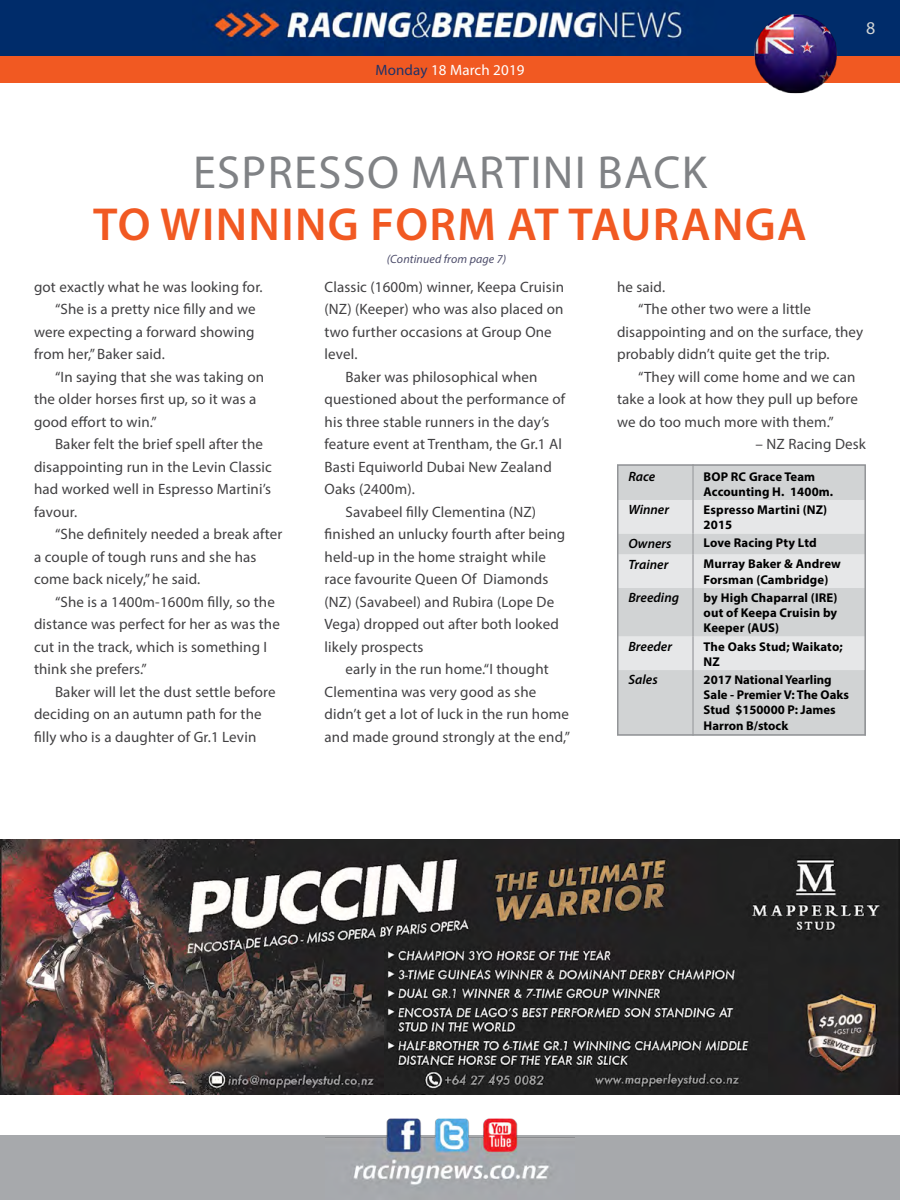
<style>
.page{position:relative;width:900px;height:1200px;background:#fff}
.page>*{position:absolute;margin:0;border:0;box-sizing:border-box;transform-origin:0 0}
.t1{font:600 46.5px "Myriad Pro";letter-spacing:.03em;color:#f15922}
.t2{font:46.5px "Myriad Pro";letter-spacing:.03em;color:#808285}
.t3{font:18px "Myriad Pro";color:#d1d4d4}
.t4{font:15px "Myriad Pro";letter-spacing:.01em;color:#414042}
.t5{font:15px "Myriad Pro";letter-spacing:.01em;color:#fff}
.t6{font:italic 600 13.5px "Myriad Pro";color:#000}
.t7{font:700 12.75px/15.3px "Myriad Pro";letter-spacing:.01em;color:#000}
.t8{font:italic 12px "Myriad Pro";letter-spacing:.01em;color:#4d4d6b}
.s1{color:#203267}
</style>
<div class="page">
<div style="left:0;top:1136px;width:900px;height:64px;background:#a7a9ac"></div>
<img style="left:325px;top:1118px;width:250px;height:67px">
<div style="left:0;top:56px;width:900px;height:27px;background:#f15922"></div>
<img style="left:0;top:0;width:900px;height:56px">
<div style="left:620px;top:467px;width:243px;height:266px;background:#d1d3d4"></div>
<svg style="left:620px;top:500px;width:243px;height:170px;background:#dddedf"></svg>
<hr style="left:692px;top:464px;width:2px;height:36px;background:#a7a9ac">
<hr style="left:692px;top:500px;width:2px;height:33px;background:#a7a9ac">
<hr style="left:692px;top:533px;width:2px;height:22px;background:#a7a9ac">
<hr style="left:692px;top:555px;width:2px;height:33px;background:#a7a9ac">
<hr style="left:692px;top:588px;width:2px;height:49px;background:#a7a9ac">
<hr style="left:692px;top:637px;width:2px;height:33px;background:#a7a9ac">
<hr style="left:692px;top:670px;width:2px;height:66px;background:#a7a9ac">
<div style="left:617px;top:464px;width:249px;height:272px;border:2px solid #939598"></div>
<img style="left:752px;top:12px;width:88px;height:82px">
<img style="left:0;top:839px;width:900px;height:256px">
<p class="t5" style="left:375px;top:61px;width:151px"><span class="s1">Monday</span> 18 March 2019</p>
<h1 class="t2" style="left:193px;top:144px;width:488px">Espresso Martini back</h1>
<h1 class="t1" style="left:93px;top:195px;width:713px">TO WI NNING FORM AT TAU RANGA</h1>
<p class="t8" style="left:387px;top:251px;width:121px">(Continued from page 7)</p>
<p class="t3" style="left:866px;top:17px;width:11px">8</p>
<p class="t4" style="left:34px;top:278px;width:230px">got exactly what he was looking for.</p>
<p class="t4" style="left:55px;top:300px;width:202px">“She is a pretty nice filly and we</p>
<p class="t4" style="left:34px;top:323px;width:222px">were expecting a forward showing</p>
<p class="t4" style="left:34px;top:345px;width:132px">from her,” Baker said.</p>
<p class="t4" style="left:55px;top:368px;width:211px">“I n saying that she was taking on</p>
<p class="t4" style="left:34px;top:390px;width:224px">the older horses first up, so it was a</p>
<p class="t4" style="left:34px;top:413px;width:124px">good effort to win.”</p>
<p class="t4" style="left:55px;top:435px;width:210px">Baker felt the brief spell after the</p>
<p class="t4" style="left:34px;top:458px;width:240px">disappointing run in the Levin Classic</p>
<p class="t4" style="left:34px;top:480px;width:238px">had worked well in Espresso Martini’s</p>
<p class="t4" style="left:34px;top:503px;width:45px">favour.</p>
<p class="t4" style="left:55px;top:525px;width:229px">“She definitely needed a break after</p>
<p class="t4" style="left:34px;top:548px;width:224px">a couple of tough runs and she has</p>
<p class="t4" style="left:34px;top:570px;width:168px">come back nicely,” he said.</p>
<p class="t4" style="left:55px;top:593px;width:221px">“She is a 1400m-1600m filly, so the</p>
<p class="t4" style="left:34px;top:615px;width:247px">distance was perfect for her as was the</p>
<p class="t4" style="left:34px;top:638px;width:232px">cut in the track, which is something I</p>
<p class="t4" style="left:34px;top:660px;width:114px">think she prefers.”</p>
<p class="t4" style="left:55px;top:683px;width:222px">Baker will let the dust settle before</p>
<p class="t4" style="left:34px;top:705px;width:229px">deciding on an autumn path for the</p>
<p class="t4" style="left:34px;top:728px;width:224px">filly who is a daughter of Gr.1 Levin</p>
<p class="t4" style="left:325px;top:278px;width:241px">Classic (1600m) winner, Keepa Cruisin</p>
<p class="t4" style="left:325px;top:300px;width:240px">(NZ) (Keeper) who was also placed on</p>
<p class="t4" style="left:325px;top:323px;width:229px">two further occasions at Group One</p>
<p class="t4" style="left:325px;top:345px;width:34px">level.</p>
<p class="t4" style="left:346px;top:368px;width:193px">Baker was philosophical when</p>
<p class="t4" style="left:325px;top:390px;width:242px">questioned about the performance of</p>
<p class="t4" style="left:325px;top:413px;width:226px">his three stable runners in the day’s</p>
<p class="t4" style="left:325px;top:435px;width:239px">feature event at Trentham, the Gr.1 Al</p>
<p class="t4" style="left:325px;top:458px;width:229px">Basti Equiworld Dubai New Zealand</p>
<p class="t4" style="left:325px;top:480px;width:92px">Oaks (2400m).</p>
<p class="t4" style="left:346px;top:503px;width:192px">Savabeel filly Clementina (NZ)</p>
<p class="t4" style="left:325px;top:525px;width:242px">finished an unlucky fourth after being</p>
<p class="t4" style="left:325px;top:548px;width:223px">held-up in the home straight while</p>
<p class="t4" style="left:325px;top:570px;width:225px">race favourite Queen Of Diamonds</p>
<p class="t4" style="left:325px;top:593px;width:231px">(NZ) (Savabeel) and Rubira (Lope De</p>
<p class="t4" style="left:325px;top:615px;width:236px">Vega) dropped out after both looked</p>
<p class="t4" style="left:325px;top:638px;width:100px">likely prospects</p>
<p class="t4" style="left:346px;top:660px;width:205px">early in the run home.“I thought</p>
<p class="t4" style="left:325px;top:683px;width:213px">Clementina was very good as she</p>
<p class="t4" style="left:325px;top:705px;width:246px">didn’t get a lot of luck in the run home</p>
<p class="t4" style="left:325px;top:728px;width:247px">and made ground strongly at the end,”</p>
<p class="t4" style="left:617px;top:278px;width:50px">he said.</p>
<p class="t4" style="left:638px;top:300px;width:175px">“The other two were a little</p>
<p class="t4" style="left:617px;top:323px;width:248px">disappointing and on the surface, they</p>
<p class="t4" style="left:617px;top:345px;width:214px">probably didn’t quite get the trip.</p>
<p class="t4" style="left:638px;top:368px;width:219px">“They will come home and we can</p>
<p class="t4" style="left:617px;top:390px;width:242px">take a look at how they pull up before</p>
<p class="t4" style="left:617px;top:413px;width:218px">we do too much more with them.”</p>
<p class="t4" style="left:756px;top:435px;width:112px">– NZ Racing Desk</p>
<p class="t6" style="left:629px;top:468px;width:28px">Race</p>
<p class="t7" style="left:704px;top:468px;width:131px">BOP RC Grace Team<br>Accounting H. 1400m.</p>
<p class="t6" style="left:629px;top:501px;width:42px">Winner</p>
<p class="t7" style="left:704px;top:501px;width:125px">Espresso Martini (NZ)<br>2015</p>
<p class="t6" style="left:629px;top:535px;width:45px">Owners</p>
<p class="t7" style="left:704px;top:535px;width:115px">Love Racing Pty Ltd</p>
<p class="t6" style="left:629px;top:556px;width:41px">Trainer</p>
<p class="t7" style="left:704px;top:556px;width:139px">Murray Baker &amp; Andrew<br>Forsman (Cambridge)</p>
<p class="t6" style="left:629px;top:589px;width:52px">Breeding</p>
<p class="t7" style="left:704px;top:589px;width:135px;text-align:justify">by High Chaparral (IRE) out of Keepa Cruisin by Keeper (AUS)</p>
<p class="t6" style="left:629px;top:638px;width:45px">Breeder</p>
<p class="t7" style="left:704px;top:638px;width:141px">The Oaks Stud; Waikato;<br>NZ</p>
<p class="t6" style="left:629px;top:671px;width:31px">Sales</p>
<p class="t7" style="left:704px;top:672px;width:147px">2017 National Yearling<br>Sale - Premier V: The Oaks<br>Stud $150000 P: James<br>Harron B/stock</p>
</div>
